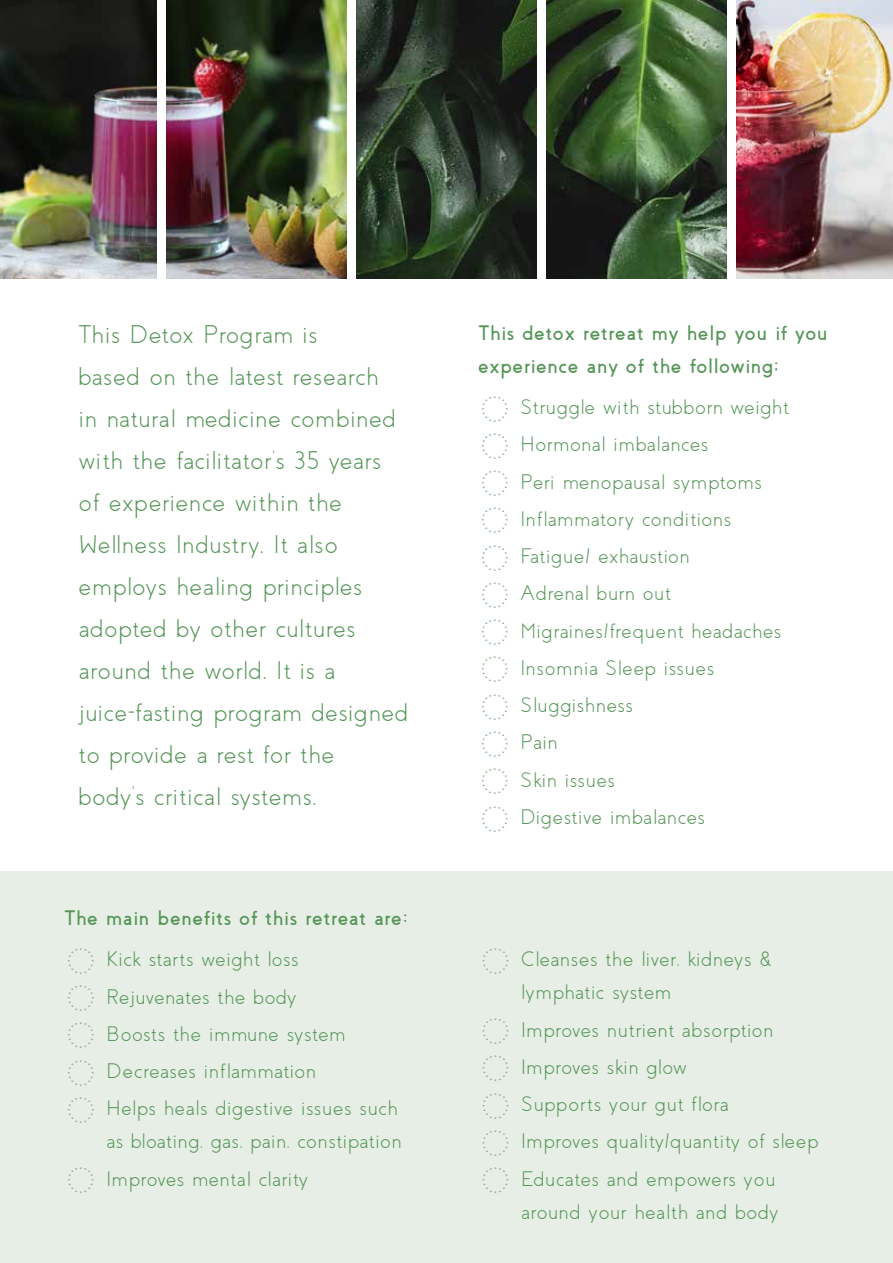
<style>
.page{position:relative;width:893px;height:1263px;background:#fff}
.page>*{position:absolute;margin:0;border:0;box-sizing:border-box;transform-origin:0 0}
.t1{font:100 49.5px "Lato";color:#81af80}
.t2{font:300 25.5px/42px "Coves";letter-spacing:.035em;color:#549556}
.t3{font:300 21px/33px "Coves";letter-spacing:.04em;color:#549556}
.t4{font:700 21px/33px "Coves";letter-spacing:.035em;color:#549556}
.t5{font:300 21px/33px "Coves";letter-spacing:.06em;color:#549556}
.t6{font:300 21px "Coves";letter-spacing:.065em;color:#549556}
</style>
<div class="page">
<div style="left:0;top:872px;width:893px;height:391px;background:#e6eee5"></div>
<img style="left:0;top:0;width:157px;height:279px">
<img style="left:167px;top:0;width:180px;height:279px">
<img style="left:356px;top:0;width:180px;height:279px">
<img style="left:546px;top:0;width:180px;height:279px">
<img style="left:736px;top:0;width:157px;height:279px">
<p class="t2" style="left:79px;top:313px;width:331px">This Detox Program is<br>based on the latest research<br>in natural medicine combined with the facilitator’s 35 years<br>of experience within the<br>Wellness Industry. It also employs healing principles adopted by other cultures around the world. It is a juice-fasting program designed to provide a rest for the<br>body’s critical systems.</p>
<p class="t4" style="left:478px;top:316px;width:351px">This detox retreat my help you if you experience any of the following;</p>
<h1 class="t1" style="left:478px;top:373px;width:34px">◌</h1>
<p class="t3" style="left:521px;top:391px;width:269px">Struggle with stubborn weight</p>
<h1 class="t1" style="left:478px;top:410px;width:34px">◌</h1>
<p class="t5" style="left:521px;top:428px;width:189px">Hormonal imbalances</p>
<h1 class="t1" style="left:478px;top:448px;width:34px">◌</h1>
<p class="t3" style="left:521px;top:465px;width:242px">Peri menopausal symptoms</p>
<h1 class="t1" style="left:478px;top:485px;width:34px">◌</h1>
<p class="t6" style="left:521px;top:506px;width:212px">Inflammatory conditions</p>
<h1 class="t1" style="left:478px;top:522px;width:34px">◌</h1>
<p class="t3" style="left:521px;top:540px;width:170px">Fatigue/ exhaustion</p>
<h1 class="t1" style="left:478px;top:559px;width:34px">◌</h1>
<p class="t3" style="left:521px;top:577px;width:151px">Adrenal burn out</p>
<h1 class="t1" style="left:478px;top:597px;width:34px">◌</h1>
<p class="t3" style="left:521px;top:614px;width:262px">Migraines/frequent headaches</p>
<h1 class="t1" style="left:478px;top:634px;width:34px">◌</h1>
<p class="t6" style="left:521px;top:655px;width:195px">Insomnia Sleep issues</p>
<h1 class="t1" style="left:478px;top:671px;width:34px">◌</h1>
<p class="t3" style="left:521px;top:689px;width:113px">Sluggishness</p>
<h1 class="t1" style="left:478px;top:708px;width:34px">◌</h1>
<p class="t3" style="left:521px;top:726px;width:38px">Pain</p>
<h1 class="t1" style="left:478px;top:746px;width:34px">◌</h1>
<p class="t3" style="left:521px;top:763px;width:95px">Skin issues</p>
<h1 class="t1" style="left:478px;top:783px;width:34px">◌</h1>
<p class="t3" style="left:521px;top:800px;width:185px">Digestive imbalances</p>
<p class="t4" style="left:64px;top:901px;width:344px">The main benefits of this retreat are:</p>
<h1 class="t1" style="left:64px;top:925px;width:34px">◌</h1>
<p class="t3" style="left:107px;top:943px;width:193px">Kick starts weight loss</p>
<h1 class="t1" style="left:64px;top:962px;width:34px">◌</h1>
<p class="t3" style="left:107px;top:980px;width:191px">Rejuvenates the body</p>
<h1 class="t1" style="left:64px;top:1000px;width:34px">◌</h1>
<p class="t5" style="left:107px;top:1017px;width:240px">Boosts the immune system</p>
<h1 class="t1" style="left:64px;top:1037px;width:34px">◌</h1>
<p class="t6" style="left:107px;top:1058px;width:210px">Decreases inflammation</p>
<h1 class="t1" style="left:64px;top:1074px;width:34px">◌</h1>
<p class="t3" style="left:107px;top:1092px;width:296px">Helps heals digestive issues such as bloating, gas, pain, constipation</p>
<h1 class="t1" style="left:64px;top:1144px;width:34px">◌</h1>
<p class="t3" style="left:107px;top:1162px;width:202px">Improves mental clarity</p>
<h1 class="t1" style="left:479px;top:925px;width:34px">◌</h1>
<p class="t3" style="left:522px;top:943px;width:252px">Cleanses the liver, kidneys &amp; lymphatic system</p>
<h1 class="t1" style="left:479px;top:995px;width:34px">◌</h1>
<p class="t3" style="left:522px;top:1013px;width:253px">Improves nutrient absorption</p>
<h1 class="t1" style="left:479px;top:1033px;width:34px">◌</h1>
<p class="t3" style="left:522px;top:1050px;width:167px">Improves skin glow</p>
<h1 class="t1" style="left:479px;top:1070px;width:34px">◌</h1>
<p class="t6" style="left:522px;top:1091px;width:208px">Supports your gut flora</p>
<h1 class="t1" style="left:479px;top:1107px;width:34px">◌</h1>
<p class="t3" style="left:522px;top:1125px;width:298px">Improves quality/quantity of sleep</p>
<h1 class="t1" style="left:479px;top:1144px;width:34px">◌</h1>
<p class="t5" style="left:522px;top:1162px;width:258px">Educates and empowers you around your health and body</p>
</div>
